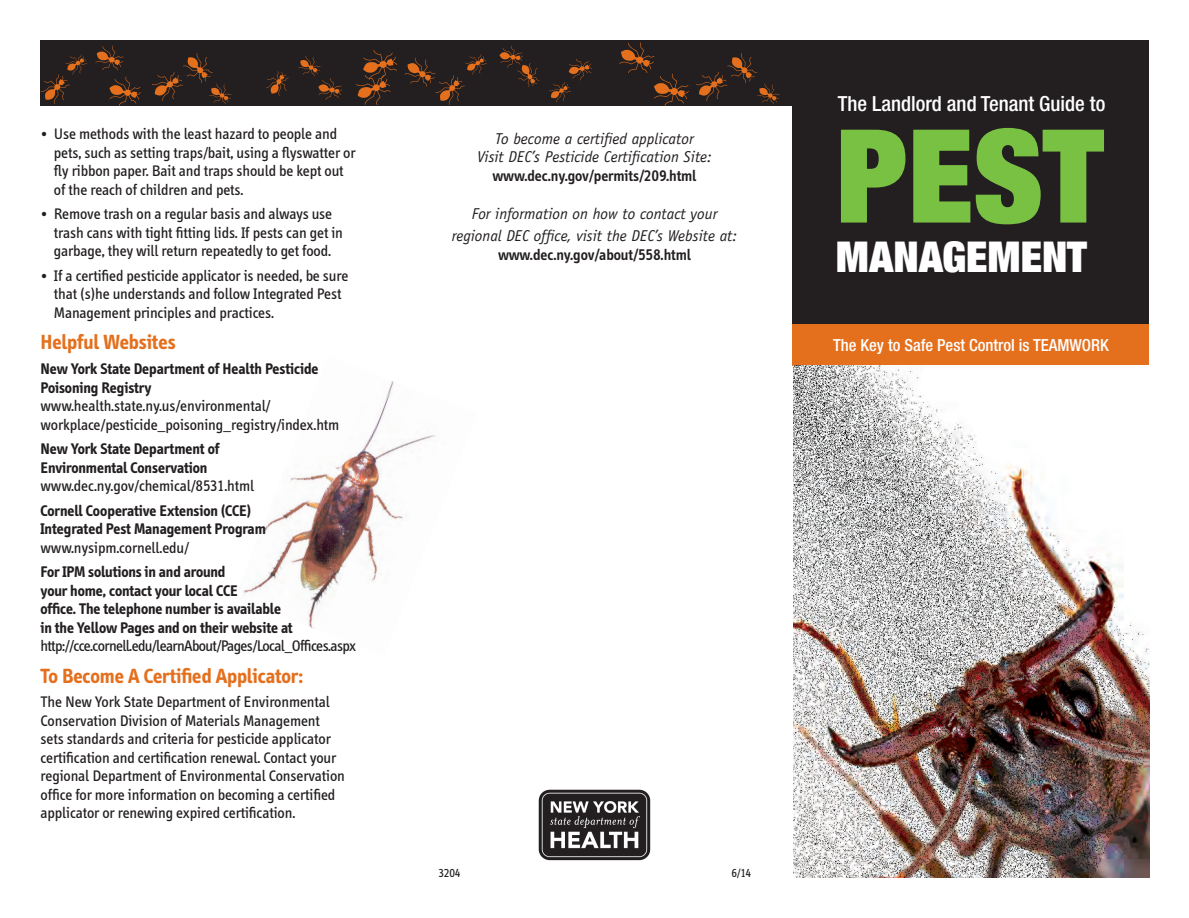
<style>
.page{position:relative;width:1189px;height:918px;background:#fff}
.page>*{position:absolute;margin:0;border:0;box-sizing:border-box;transform-origin:0 0}
.t1{font:900 expanded 130.05px "Helvetica Neue";color:#79c142}
.t2{font:900 expanded 42.6px "Helvetica Neue";color:#fff}
.t3{font:700 21px "Info";color:#e4701e}
.t4{font:500 condensed 20.85px "Helvetica Neue";color:#fff}
.t5{font:500 condensed 16.65px "Helvetica Neue";color:#fff}
.t6{font:15.75px/18.5px "Info";color:#231f20}
.t7{font:700 15.75px/18.5px "Info";color:#231f20}
.t8{font:italic 15.75px/18.9px "Officina Sans";color:#231f20;text-align:center}
.t9{font:600 15.75px "Info";color:#231f20}
.t10{font:15.75px "Info";letter-spacing:-.03em;color:#231f20}
.t11{font:12px "Info";color:#231f20}
</style>
<div class="page">
<img style="left:243px;top:381px;width:193px;height:248px">
<div style="left:792px;top:40px;width:356px;height:291px;background:#231f20"></div>
<div style="left:792px;top:324px;width:356px;height:42px;background:#e4701e"></div>
<img style="left:793px;top:366px;width:356px;height:512px">
<div style="left:40px;top:40px;width:752px;height:66px;background:#231f20"></div>
<svg style="left:356px;top:50px;width:41px;height:55px"></svg>
<svg style="left:404px;top:54px;width:83px;height:51px"></svg>
<svg style="left:40px;top:54px;width:47px;height:50px"></svg>
<svg style="left:549px;top:59px;width:42px;height:43px"></svg>
<svg style="left:499px;top:46px;width:40px;height:41px"></svg>
<svg style="left:619px;top:43px;width:69px;height:63px"></svg>
<svg style="left:95px;top:46px;width:28px;height:24px"></svg>
<svg style="left:109px;top:77px;width:31px;height:29px"></svg>
<svg style="left:298px;top:56px;width:43px;height:44px"></svg>
<svg style="left:266px;top:71px;width:22px;height:25px"></svg>
<svg style="left:696px;top:53px;width:83px;height:51px"></svg>
<svg style="left:152px;top:53px;width:79px;height:51px"></svg>
<img style="left:538px;top:789px;width:112px;height:72px">
<p class="t6" style="left:54px;top:125px;width:303px;text-indent:-13px">• Use methods with the least hazard to people and pets, such as setting traps/bait, using a flyswatter or fly ribbon paper. Bait and traps should be kept out of the reach of children and pets.</p>
<p class="t6" style="left:54px;top:205px;width:290px;text-indent:-13px">• Remove trash on a regular basis and always use trash cans with tight fitting lids. If pests can get in garbage, they will return repeatedly to get food.</p>
<p class="t6" style="left:54px;top:266px;width:296px;text-indent:-13px">• If a certified pesticide applicator is needed, be sure that (s)he understands and follow Integrated Pest<br>Management principles and practices.</p>
<h3 class="t3" style="left:40px;top:331px;width:136px">Helpful Websites</h3>
<p class="t7" style="left:40px;top:360px;width:279px">New York State Department of Health Pesticide<br>Poisoning Registry</p>
<p class="t6" style="left:40px;top:397px;width:300px">www.health.state.ny.us/environmental/ workplace/pesticide_poisoning_registry/index.htm</p>
<p class="t7" style="left:40px;top:440px;width:180px">New York State Department of<br>Environmental Conservation</p>
<p class="t6" style="left:40px;top:477px;width:215px">www.dec.ny.gov/chemical/8531.html</p>
<p class="t7" style="left:40px;top:501px;width:226px">Cornell Cooperative Extension (CCE)<br>Integrated Pest Management Program</p>
<p class="t6" style="left:40px;top:538px;width:150px">www.nysipm.cornell.edu/</p>
<p class="t7" style="left:40px;top:563px;width:253px">For IPM solutions in and around<br>your home, contact your local CCE<br>office. The telephone number is available in the Yellow Pages and on their website at</p>
<p class="t10" style="left:40px;top:637px;width:317px">http://cce.cornell.edu/learnAbout/Pages/Local_Offices.aspx</p>
<h3 class="t3" style="left:40px;top:664px;width:264px">To Become A Certified Applicator:</h3>
<p class="t6" style="left:40px;top:693px;width:306px">The New York State Department of Environmental Conservation Division of Materials Management sets standards and criteria for pesticide applicator certification and certification renewal. Contact your regional Department of Environmental Conservation office for more information on becoming a certified applicator or renewing expired certification.</p>
<p class="t8" style="left:477px;top:129px;width:236px">To become a certified applicator<br>Visit DEC’s Pesticide Certification Site:</p>
<p class="t9" style="left:492px;top:167px;width:205px">www.dec.ny.gov/permits/209.html</p>
<p class="t8" style="left:451px;top:203px;width:287px;line-height:21.6px">For information on how to contact your regional DEC office, visit the DEC’s Website at:</p>
<p class="t9" style="left:498px;top:246px;width:194px">www.dec.ny.gov/about/558.html</p>
<h3 class="t4" style="left:837px;top:91px;width:269px">The Landlord and Tenant Guide to</h3>
<h1 class="t1" style="left:835px;top:93px;width:269px">PEST</h1>
<h2 class="t2" style="left:835px;top:229px;width:253px">MANAGEMENT</h2>
<p class="t5" style="left:832px;top:335px;width:277px">The Key to Safe Pest Control is TEAMWORK</p>
<p class="t11" style="left:438px;top:866px;width:24px">3204</p>
<p class="t11" style="left:731px;top:866px;width:21px">6/14</p>
</div>
